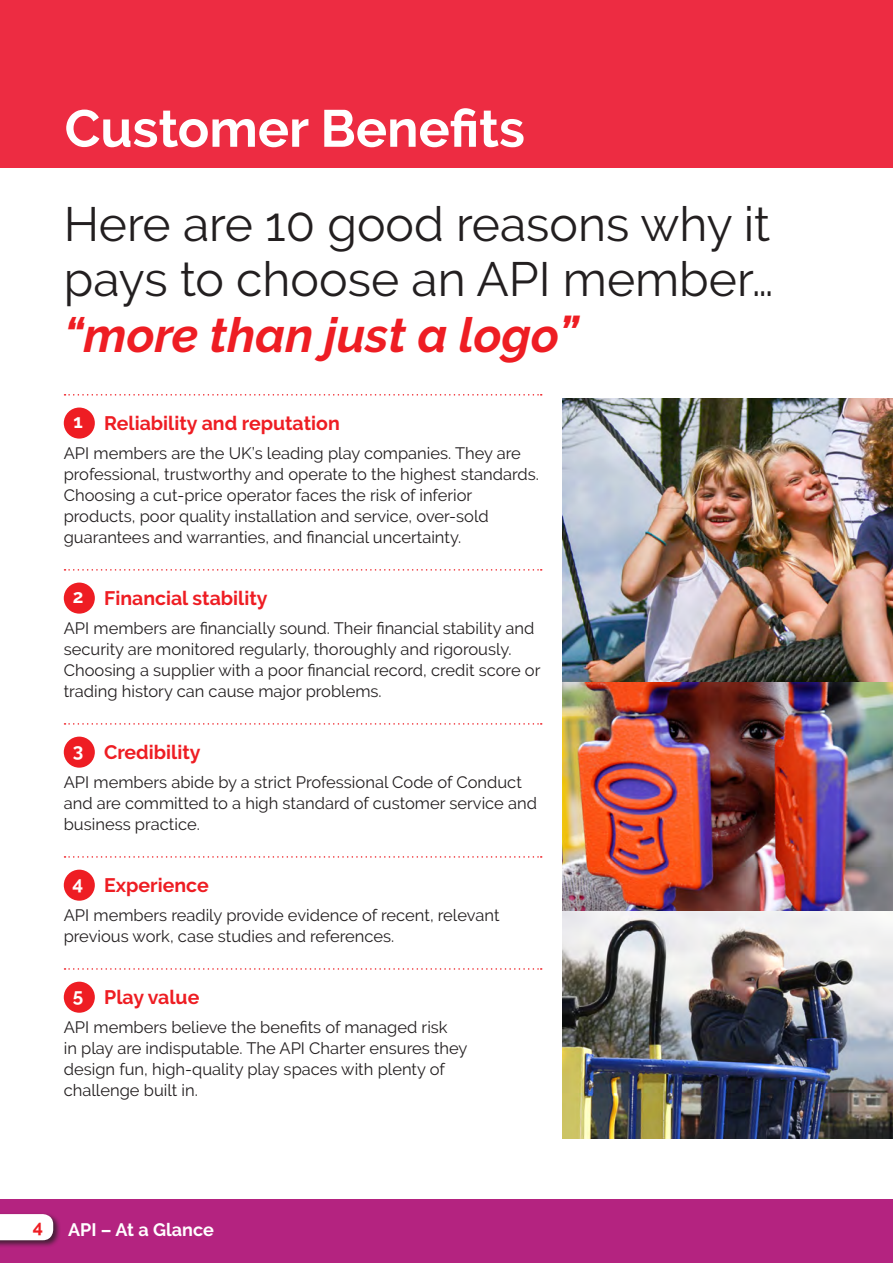
<style>
.page{position:relative;width:893px;height:1263px;background:#fff}
.page>*{position:absolute;margin:0;border:0;box-sizing:border-box;transform-origin:0 0}
.t1{font:700 52.05px "Raleway";color:#fff}
.Standfirst_para{font:48px/55.5px "Raleway";color:#231f20;text-align:justify}
.Subhead{font:700 19.5px "Raleway";color:#ee1d23}
.Subhead_with_divider{font:700 19.5px "Raleway";color:#ee1d23}
.Subhead-2{font:700 18.9px "Raleway";color:#fff}
.t2{font:700 18px "Raleway";color:#fff}
.t3{font:700 18px "Raleway";color:#ee1d23}
.Standfirst_para-2{font:16.5px/21px "Raleway";color:#231f20}
.s1{font-weight:700;font-style:italic;color:#ee1d23}
</style>
<div class="page">
<div style="left:0;top:1199px;width:893px;height:64px;background:#b42380"></div>
<div style="left:0;top:0;width:893px;height:168px;background:#ed2c42"></div>
<div style="left:0;top:1212px;width:61px;height:36px;background:#231f20;opacity:.75"></div>
<svg style="left:0;top:1214px;width:53px;height:26px"></svg>
<svg style="left:65px;top:394px;width:477px;height:2px"></svg>
<svg style="left:65px;top:569px;width:477px;height:2px"></svg>
<svg style="left:65px;top:723px;width:477px;height:2px"></svg>
<svg style="left:65px;top:856px;width:477px;height:2px"></svg>
<svg style="left:65px;top:968px;width:477px;height:2px"></svg>
<div style="left:64px;top:407px;width:31px;height:32px;background:#ee1d23;border-radius:50%"></div>
<div style="left:64px;top:583px;width:31px;height:31px;background:#ee1d23;border-radius:50%"></div>
<div style="left:64px;top:737px;width:31px;height:31px;background:#ee1d23;border-radius:50%"></div>
<div style="left:64px;top:870px;width:31px;height:31px;background:#ee1d23;border-radius:50%"></div>
<div style="left:64px;top:982px;width:31px;height:31px;background:#ee1d23;border-radius:50%"></div>
<img style="left:563px;top:398px;width:330px;height:284px">
<img style="left:563px;top:910px;width:330px;height:228px">
<img style="left:563px;top:682px;width:330px;height:228px">
<p class="t1" style="left:65px;top:99px;width:462px">Customer Benefits</p>
<p class="Standfirst_para" style="left:64px;top:196px;width:711px">Here are 10 good reasons why it pays to choose an API member… <span class="s1">“more than just a logo”</span></p>
<p class="Subhead-2" style="left:73px;top:411px;width:11px">1</p>
<p class="Subhead_with_divider" style="left:104px;top:412px;width:237px">Reliability and reputation</p>
<p class="Standfirst_para-2" style="left:64px;top:443px;width:477px">API members are the UK’s leading play companies. They are professional, trustworthy and operate to the highest standards.<br>Choosing a cut-price operator faces the risk of inferior products, poor quality installation and service, over-sold guarantees and warranties, and financial uncertainty.</p>
<p class="Subhead-2" style="left:73px;top:586px;width:12px">2</p>
<p class="Subhead" style="left:104px;top:587px;width:165px">Financial stability</p>
<p class="Standfirst_para-2" style="left:64px;top:618px;width:478px">API members are financially sound. Their financial stability and security are monitored regularly, thoroughly and rigorously.<br>Choosing a supplier with a poor financial record, credit score or trading history can cause major problems.</p>
<p class="Subhead-2" style="left:73px;top:740px;width:12px">3</p>
<p class="Subhead" style="left:104px;top:741px;width:98px">Credibility</p>
<p class="Standfirst_para-2" style="left:64px;top:772px;width:475px">API members abide by a strict Professional Code of Conduct and are committed to a high standard of customer service and business practice.</p>
<p class="Subhead-2" style="left:73px;top:873px;width:12px">4</p>
<p class="Subhead" style="left:104px;top:874px;width:106px">Experience</p>
<p class="Standfirst_para-2" style="left:64px;top:905px;width:437px">API members readily provide evidence of recent, relevant previous work, case studies and references.</p>
<p class="Subhead-2" style="left:73px;top:985px;width:12px">5</p>
<p class="Subhead" style="left:104px;top:986px;width:97px">Play value</p>
<p class="Standfirst_para-2" style="left:64px;top:1017px;width:405px">API members believe the benefits of managed risk<br>in play are indisputable. The API Charter ensures they design fun, high‑quality play spaces with plenty of challenge built in.</p>
<p class="t3" style="left:33px;top:1216px;width:12px">4</p>
<p class="t2" style="left:68px;top:1220px;width:147px">API – At a Glance</p>
</div>
